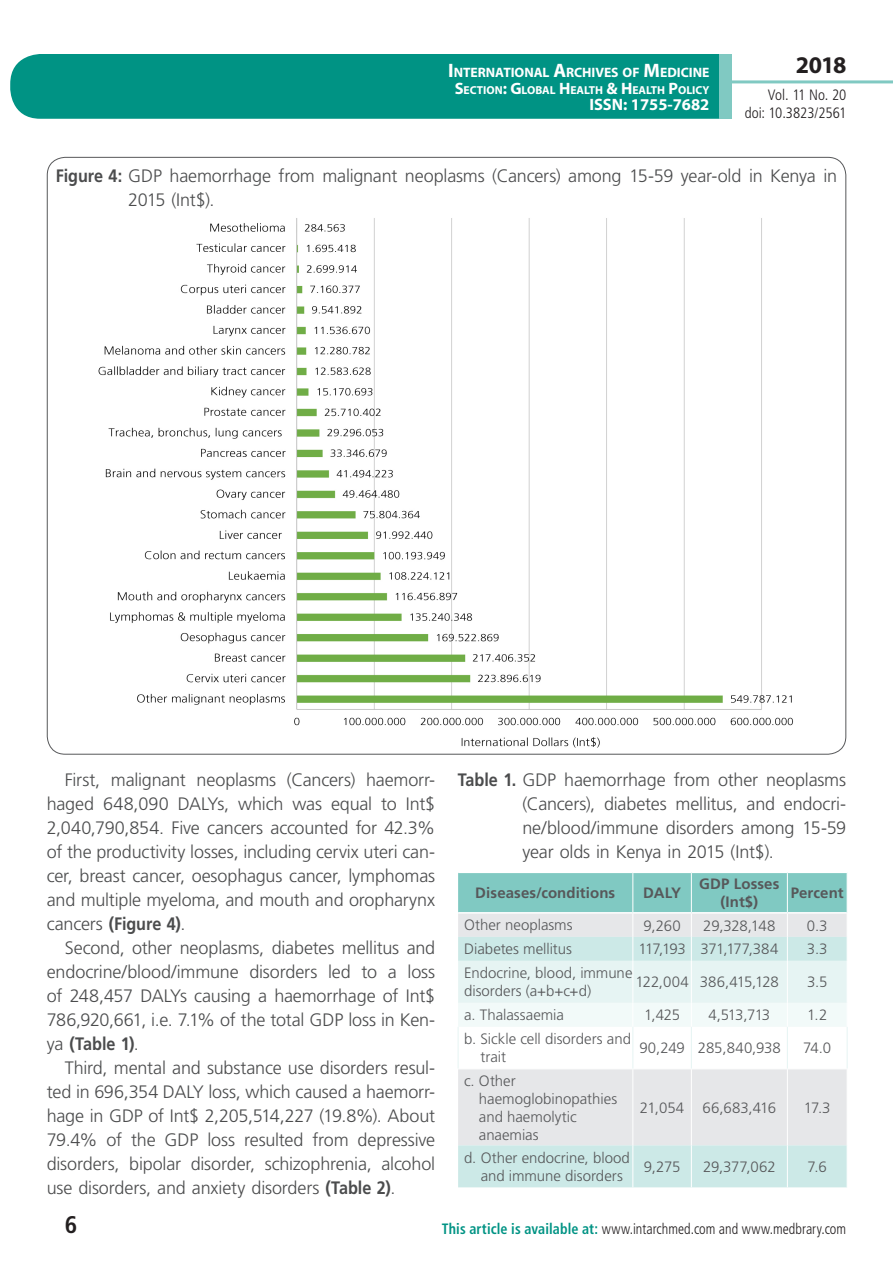
<style>
.page{position:relative;width:893px;height:1263px;background:#fff}
.page>*{position:absolute;margin:0;border:0;box-sizing:border-box;transform-origin:0 0}
.t1{font:700 24px "Myriad Pro";color:#231f20}
.t2{font:700 condensed 24px "Frutiger LT Std";color:#231f20}
.t3{font:300 18px/24px "Frutiger LT Std";letter-spacing:-.01em;color:#4b4c4d;text-align:justify}
.t4{font:700 16.5px "Myriad Pro";color:#fff}
.t5{font:300 15px/18px "Frutiger LT Std";color:#57585a}
.t6{font:300 condensed 15px "Frutiger LT Std";color:#231f20;scale:.94 1}
.t7{font:700 15px/18px "Frutiger LT Std";letter-spacing:.005em;color:#57585a;text-align:center}
.t8{font:300 condensed 15px/18px "Frutiger LT Std";color:#231f20;text-align:right}
.t9{font:300 15px "Frutiger LT Std";letter-spacing:-.04em;color:#57585a}
.t10{font:700 13.65px "Myriad Pro";letter-spacing:-.005em;color:#fff}
.t11{font:700 11.55px "Myriad Pro";color:#fff}
.s1{font-size:19.5px}
.s2{font-size:16.5px}
.s3{font-weight:700}
.s4{font-weight:700;color:#009384}
</style>
<div class="page">
<div style="left:10px;top:54px;width:775px;height:65px;background:#009384;border-radius:30px"></div>
<div style="left:732px;top:0;width:161px;height:157px;background:#fff"></div>
<hr style="left:730px;top:80px;width:163px;height:3px;background:#80c9c2">
<div style="left:719px;top:54px;width:13px;height:65px;background:#80c9c2"></div>
<img style="left:98px;top:218px;width:695px;height:530px">
<svg style="left:458px;top:873px;width:389px;height:314px"></svg>
<hr style="left:632px;top:1069px;width:1px;height:76px;background:#fff">
<hr style="left:691px;top:1069px;width:1px;height:76px;background:#fff">
<hr style="left:787px;top:1069px;width:1px;height:76px;background:#fff">
<hr style="left:632px;top:1145px;width:1px;height:42px;background:#fff">
<hr style="left:691px;top:1145px;width:1px;height:42px;background:#fff">
<hr style="left:787px;top:1145px;width:1px;height:42px;background:#fff">
<hr style="left:458px;top:1027px;width:1px;height:41px;background:#e6f4f3">
<hr style="left:632px;top:1027px;width:1px;height:41px;background:#e6f4f3">
<hr style="left:691px;top:1027px;width:1px;height:41px;background:#e6f4f3">
<hr style="left:787px;top:1027px;width:1px;height:41px;background:#e6f4f3">
<hr style="left:847px;top:1027px;width:1px;height:41px;background:#e6f4f3">
<hr style="left:458px;top:912px;width:175px;height:1px;background:#fff">
<hr style="left:633px;top:912px;width:58px;height:1px;background:#fff">
<hr style="left:691px;top:912px;width:96px;height:1px;background:#fff">
<hr style="left:787px;top:912px;width:60px;height:1px;background:#fff">
<p class="t10" style="left:448px;top:64px;width:263px"><span class="s1">I</span>NTERNATIONAL <span class="s1">A</span>RCHIVES OF <span class="s1">M</span>EDICINE</p>
<p class="t11" style="left:455px;top:82px;width:256px"><span class="s2">S</span>ECTION<span class="s2">: G</span>LOBAL <span class="s2">H</span> EALTH <span class="s2">&amp; H</span> EALTH <span class="s2">P</span>OLICY</p>
<p class="t4" style="left:589px;top:94px;width:122px">ISSN: 1755-7682</p>
<h1 class="t1" style="left:796px;top:49px;width:52px">2018</h1>
<p class="t8" style="left:745px;top:86px;width:103px">Vol. 11 No. 20 doi: 10.3823/2561</p>
<p class="t3" style="left:128px;top:164px;width:710px;text-indent:-72px"><span class="s3">Figure 4:</span> GDP haemorrhage from malignant neoplasms (Cancers) among 15-59 year-old in Kenya in<br>2015 (Int$).</p>
<p class="t3" style="left:47px;top:768px;width:390px;text-indent:18px">First, malignant neoplasms (Cancers) haemorr&shy;haged 648,090 DALYs, which was equal to Int$ 2,040,790,854. Five cancers accounted for 42.3% of the productivity losses, including cervix uteri can&shy;cer, breast cancer, oesophagus cancer, lymphomas and multiple myeloma, and mouth and oropharynx cancers <span class="s3">(Figure 4)</span>.</p>
<p class="t3" style="left:47px;top:936px;width:390px;text-indent:18px">Second, other neoplasms, diabetes mellitus and endocrine/blood/immune disorders led to a loss of 248,457 DALYs causing a haemorrhage of Int$ 786,920,661, i.e. 7.1% of the total GDP loss in Ken&shy;ya <span class="s3">(Table 1)</span>.</p>
<p class="t3" style="left:47px;top:1056px;width:390px;text-indent:18px">Third, mental and substance use disorders resul&shy;ted in 696,354 DALY loss, which caused a haemorr&shy;hage in GDP of Int$ 2,205,514,227 (19.8%). About 79.4% of the GDP loss resulted from depressive disorders, bipolar disorder, schizophrenia, alcohol use disorders, and anxiety disorders <span class="s3">(Table 2)</span>.</p>
<p class="t3" style="left:522px;top:768px;width:325px;text-indent:-65px"><span class="s3">Table 1.</span> GDP haemorrhage from other neoplasms (Cancers), diabetes mellitus, and endocri&shy;ne/blood/immune disorders among 15-59 year olds in Kenya in 2015 (Int$).</p>
<p class="t7" style="left:475px;top:884px;width:141px">Diseases/conditions</p>
<p class="t7" style="left:643px;top:884px;width:39px">DALY</p>
<p class="t7" style="left:699px;top:875px;width:82px">GDP Losses (Int$)</p>
<p class="t7" style="left:791px;top:884px;width:54px">Percent</p>
<p class="t5" style="left:464px;top:916px;width:110px">Other neoplasms</p>
<p class="t5" style="left:644px;top:917px;width:39px">9,260</p>
<p class="t5" style="left:703px;top:917px;width:74px">29,328,148</p>
<p class="t5" style="left:807px;top:917px;width:22px">0.3</p>
<p class="t5" style="left:464px;top:940px;width:109px">Diabetes mellitus</p>
<p class="t9" style="left:638px;top:941px;width:141px">117,193 371,177,384</p>
<p class="t5" style="left:807px;top:940px;width:22px">3.3</p>
<p class="t5" style="left:464px;top:964px;width:170px">Endocrine, blood, immune disorders (a+b+c+d)</p>
<p class="t5" style="left:635px;top:973px;width:145px">122,004 386,415,128</p>
<p class="t5" style="left:807px;top:973px;width:22px">3.5</p>
<p class="t5" style="left:464px;top:1006px;width:101px">a. Thalassaemia</p>
<p class="t5" style="left:644px;top:1006px;width:38px">1,425</p>
<p class="t5" style="left:708px;top:1006px;width:63px">4,513,713</p>
<p class="t5" style="left:807px;top:1006px;width:22px">1.2</p>
<p class="t5" style="left:481px;top:1030px;width:152px;text-indent:-16px">b. Sickle cell disorders and trait</p>
<p class="t5" style="left:639px;top:1039px;width:143px">90,249 285,840,938</p>
<p class="t5" style="left:803px;top:1039px;width:30px">74.0</p>
<p class="t5" style="left:479px;top:1072px;width:140px;text-indent:-15px">c. Other haemoglobinopathies and haemolytic anaemias</p>
<p class="t5" style="left:640px;top:1099px;width:138px">21,054 66,683,416</p>
<p class="t5" style="left:804px;top:1099px;width:28px">17.3</p>
<p class="t5" style="left:481px;top:1149px;width:151px;text-indent:-17px">d. Other endocrine, blood and immune disorders</p>
<p class="t5" style="left:644px;top:1158px;width:38px">9,275</p>
<p class="t5" style="left:703px;top:1158px;width:74px">29,377,062</p>
<p class="t5" style="left:808px;top:1158px;width:21px">7.6</p>
<h1 class="t2" style="left:65px;top:1210px;width:14px">6</h1>
<p class="t6" style="left:442px;top:1220px;width:432px"><span class="s4">This article is available at:</span> www.intarchmed.com and www.medbrary.com</p>
</div>
